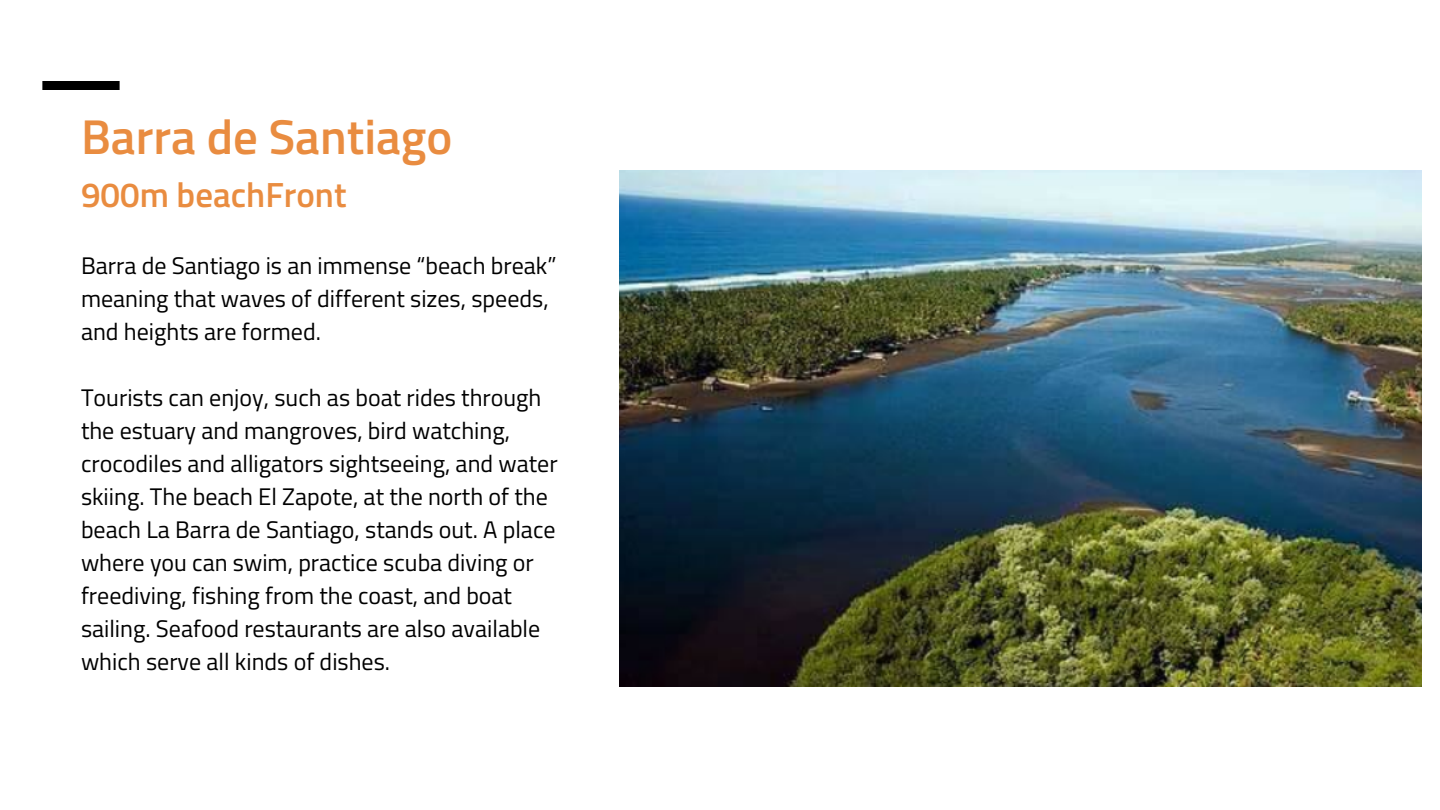
<style>
.page{position:relative;width:1440px;height:810px;background:#fff}
.page>*{position:absolute;margin:0;border:0;box-sizing:border-box;transform-origin:0 0}
.t1{font:600 48.9px "Titillium Web";color:#e98c40}
.t2{font:600 34.9px "Titillium Web";color:#e98c40}
.t3{font:24px/33px "Titillium Web";color:#000}
</style>
<div class="page">
<div style="left:42px;top:81px;width:78px;height:9px;background:#000"></div>
<img style="left:619px;top:171px;width:803px;height:516px">
<p class="t1" style="left:81px;top:99px;width:373px">Barra de Santiago</p>
<p class="t2" style="left:81px;top:168px;width:267px">900m beachFront</p>
<p class="t3" style="left:81px;top:248px;width:477px">Barra de Santiago is an immense “beach break” meaning that waves of different sizes, speeds, and heights are formed.</p>
<p class="t3" style="left:81px;top:380px;width:478px">Tourists can enjoy, such as boat rides through the estuary and mangroves, bird watching, crocodiles and alligators sightseeing, and water skiing. The beach El Zapote, at the north of the beach La Barra de Santiago, stands out. A place where you can swim, practice scuba diving or freediving, fishing from the coast, and boat sailing. Seafood restaurants are also available which serve all kinds of dishes.</p>
</div>
